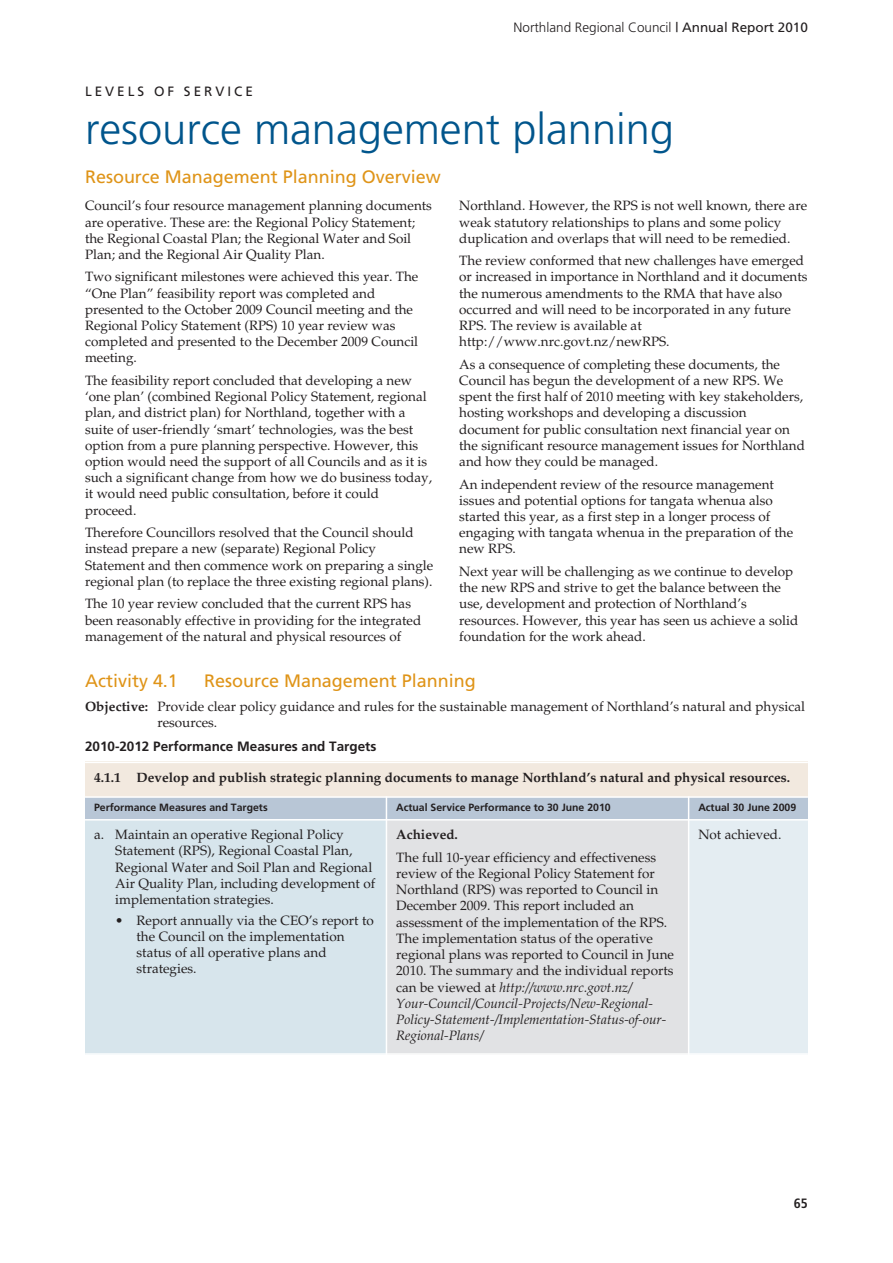
<style>
.page{position:relative;width:893px;height:1263px;background:#fff}
.page>*{position:absolute;margin:0;border:0;box-sizing:border-box;transform-origin:0 0}
.t1{font:300 43.5px "Frutiger Maori";color:#00558c}
.t2{font:18px "Frutiger Maori";color:#df9418}
.t3{font:13.5px/16.2px "Palatino Maori";color:#231f20}
.t4{font:700 13.5px "Palatino Maori";color:#231f20}
.t5{font:300 13.5px "Frutiger Maori";color:#231f20}
.t6{font:700 13.5px "Frutiger Maori";color:#231f20}
.t7{font:13.5px "Frutiger Maori";letter-spacing:.22em;color:#231f20}
.t8{font:700 condensed 13.5px "Frutiger Maori";color:#231f20}
.t9{font:700 10.5px "Frutiger Maori";color:#231f20}
.s1{font-weight:400}
.s2{font-weight:700}
.s3{font-style:italic}
</style>
<div class="page">
<hr style="left:0;top:0;width:1px;height:1263px;background:#d7e5ec">
<div style="left:85px;top:762px;width:723px;height:35px;background:#f2e9df"></div>
<div style="left:85px;top:797px;width:301px;height:23px;background:#b8c6d6"></div>
<div style="left:386px;top:797px;width:303px;height:23px;background:#b8c6d6"></div>
<div style="left:689px;top:797px;width:119px;height:23px;background:#b8c6d6"></div>
<div style="left:85px;top:820px;width:301px;height:235px;background:#d7e5ec"></div>
<div style="left:386px;top:820px;width:303px;height:235px;background:#e1e2e4"></div>
<div style="left:689px;top:820px;width:119px;height:235px;background:#e4edf2"></div>
<hr style="left:386px;top:796px;width:1px;height:259px;background:#fff">
<hr style="left:688px;top:796px;width:1px;height:259px;background:#fff">
<hr style="left:85px;top:762px;width:723px;height:1px;background:#fff">
<hr style="left:85px;top:796px;width:723px;height:2px;background:#fff">
<hr style="left:85px;top:819px;width:723px;height:1px;background:#fff">
<hr style="left:85px;top:1053px;width:723px;height:2px;background:#fff">
<p class="t5" style="left:513px;top:22px;width:296px">Northland Regional Council <span class="s1">| Annual Report 2010</span></p>
<p class="t7" style="left:85px;top:85px;width:169px">LEVELS OF SERVICE</p>
<h1 class="t1" style="left:85px;top:111px;width:591px">resource management planning</h1>
<h2 class="t2" style="left:85px;top:170px;width:357px">Resource Management Planning Overview</h2>
<p class="t3" style="left:85px;top:199px;width:348px">Council’s four resource management planning documents are operative. These are: the Regional Policy Statement; the Regional Coastal Plan; the Regional Water and Soil Plan; and the Regional Air Quality Plan.</p>
<p class="t3" style="left:85px;top:270px;width:335px">Two significant milestones were achieved this year. The “One Plan” feasibility report was completed and presented to the October 2009 Council meeting and the Regional Policy Statement (RPS) 10 year review was completed and presented to the December 2009 Council meeting.</p>
<p class="t3" style="left:85px;top:374px;width:349px">The feasibility report concluded that developing a new ‘one plan’ (combined Regional Policy Statement, regional plan, and district plan) for Northland, together with a suite of user-friendly ‘smart’ technologies, was the best option from a pure planning perspective. However, this option would need the support of all Councils and as it is such a significant change from how we do business today, it would need public consultation, before it could proceed.</p>
<p class="t3" style="left:85px;top:526px;width:350px">Therefore Councillors resolved that the Council should instead prepare a new (separate) Regional Policy Statement and then commence work on preparing a single regional plan (to replace the three existing regional plans).</p>
<p class="t3" style="left:85px;top:597px;width:338px">The 10 year review concluded that the current RPS has been reasonably effective in providing for the integrated management of the natural and physical resources of</p>
<p class="t3" style="left:459px;top:199px;width:349px">Northland. However, the RPS is not well known, there are weak statutory relationships to plans and some policy duplication and overlaps that will need to be remedied.</p>
<p class="t3" style="left:459px;top:254px;width:350px">The review conformed that new challenges have emerged or increased in importance in Northland and it documents the numerous amendments to the RMA that have also occurred and will need to be incorporated in any future RPS. The review is available at http://www.nrc.govt.nz/newRPS.</p>
<p class="t3" style="left:459px;top:358px;width:347px">As a consequence of completing these documents, the Council has begun the development of a new RPS. We spent the first half of 2010 meeting with key stakeholders, hosting workshops and developing a discussion document for public consultation next financial year on the significant resource management issues for Northland and how they could be managed.</p>
<p class="t3" style="left:459px;top:477px;width:335px">An independent review of the resource management issues and potential options for tangata whenua also started this year, as a first step in a longer process of engaging with tangata whenua in the preparation of the new RPS.</p>
<p class="t3" style="left:459px;top:565px;width:340px">Next year will be challenging as we continue to develop the new RPS and strive to get the balance between the use, development and protection of Northland’s resources. However, this year has seen us achieve a solid foundation for the work ahead.</p>
<h2 class="t2" style="left:85px;top:674px;width:94px">Activity 4.1</h2>
<h2 class="t2" style="left:204px;top:674px;width:273px">Resource Management Planning</h2>
<p class="t3" style="left:157px;top:700px;width:649px;text-indent:-72px"><span class="s2">Objective:</span> Provide clear policy guidance and rules for the sustainable management of Northland’s natural and physical resources.</p>
<p class="t6" style="left:85px;top:741px;width:293px">2010-2012 Performance Measures and Targets</p>
<p class="t4" style="left:94px;top:772px;width:698px">4.1.1 Develop and publish strategic planning documents to manage Northland’s natural and physical resources.</p>
<p class="t9" style="left:94px;top:803px;width:175px">Performance Measures and Targets</p>
<p class="t9" style="left:396px;top:803px;width:216px">Actual Service Performance to 30 June 2010</p>
<p class="t9" style="left:698px;top:803px;width:99px">Actual 30 June 2009</p>
<p class="t3" style="left:115px;top:828px;width:261px;text-indent:-21px">a. Maintain an operative Regional Policy Statement (RPS), Regional Coastal Plan, Regional Water and Soil Plan and Regional Air Quality Plan, including development of implementation strategies.</p>
<p class="t3" style="left:137px;top:913px;width:239px;text-indent:-21px">• Report annually via the CEO’s report to the Council on the implementation status of all operative plans and strategies.</p>
<p class="t3" style="left:698px;top:828px;width:85px">Not achieved.</p>
<p class="t4" style="left:396px;top:830px;width:63px">Achieved.</p>
<p class="t3" style="left:396px;top:851px;width:279px">The full 10-year efficiency and effectiveness review of the Regional Policy Statement for Northland (RPS) was reported to Council in December 2009. This report included an assessment of the implementation of the RPS.<br>The implementation status of the operative regional plans was reported to Council in June 2010. The summary and the individual reports can be viewed at <span class="s3">http://www.nrc.govt.nz/ Your-Council/Council-Projects/New-Regional-Policy-Statement-/Implementation-Status-of-our-Regional-Plans/</span></p>
<p class="t8" style="left:794px;top:1198px;width:16px">65</p>
</div>
